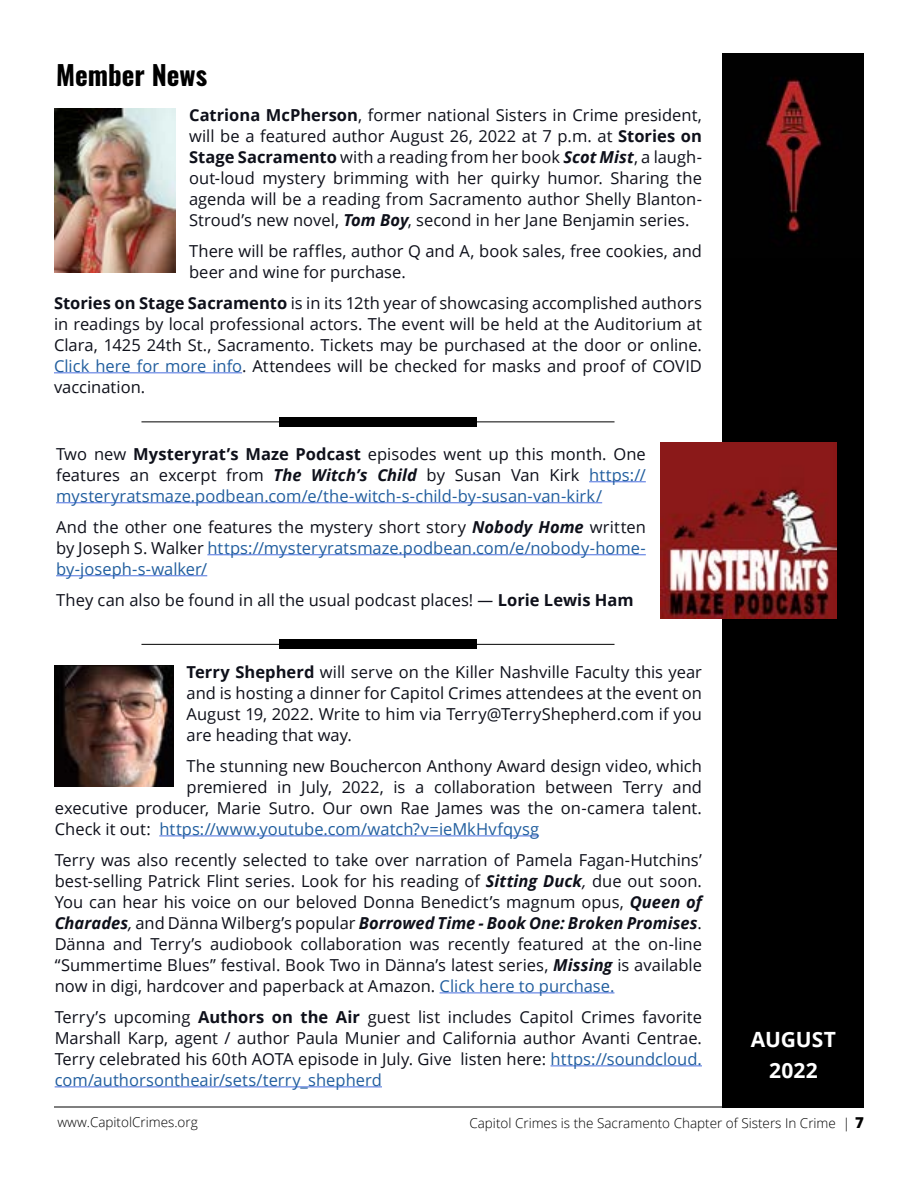
<style>
.page{position:relative;width:918px;height:1188px;background:#fff}
.page>*{position:absolute;margin:0;border:0;box-sizing:border-box;transform-origin:0 0}
.t1{font:27px "Oswald";color:#000}
.t2{font:700 21px/31px "Open Sans";color:#fff;text-align:center}
.t3{font:16.5px/21px "Open Sans";color:#0e101a;text-align:justify}
.t4{font:16.5px/21px "Open Sans";color:#215e9e;text-align:justify}
.t5{font:300 13.5px "Open Sans";color:#000}
.s1{font-weight:700}
.s2{font-weight:700;font-style:italic}
.s3{color:#215e9e}
.s4{color:#0e101a}
.s5{font-weight:700;color:#0e101a}
.s6{font-weight:700;font-style:italic;color:#0e101a}
.s7{font-style:italic}
.s8{font-weight:800;font-size:15px}
</style>
<div class="page">
<hr style="left:54px;top:1107px;width:810px;height:1px;background:#000">
<div style="left:723px;top:54px;width:141px;height:1053px;background:#000"></div>
<img style="left:765px;top:78px;width:58px;height:155px">
<img style="left:661px;top:442px;width:176px;height:176px">
<hr style="left:54px;top:372px;width:188px;height:1px;background:#4a6ee0">
<hr style="left:141px;top:421px;width:474px;height:1px;background:#000">
<div style="left:279px;top:417px;width:198px;height:9px;background:#000"></div>
<hr style="left:159px;top:835px;width:380px;height:1px;background:#4a6ee0">
<hr style="left:440px;top:992px;width:174px;height:1px;background:#4a6ee0">
<hr style="left:551px;top:1065px;width:151px;height:1px;background:#4a6ee0">
<hr style="left:55px;top:1086px;width:327px;height:1px;background:#4a6ee0">
<hr style="left:141px;top:644px;width:474px;height:1px;background:#000">
<div style="left:279px;top:639px;width:198px;height:10px;background:#000"></div>
<hr style="left:589px;top:481px;width:57px;height:1px;background:#4a6ee0">
<hr style="left:56px;top:502px;width:546px;height:1px;background:#4a6ee0">
<hr style="left:207px;top:554px;width:439px;height:1px;background:#4a6ee0">
<hr style="left:56px;top:575px;width:151px;height:1px;background:#4a6ee0">
<img style="left:54px;top:665px;width:119px;height:122px">
<img style="left:55px;top:108px;width:121px;height:165px">
<h1 class="t1" style="left:56px;top:51px;width:153px">Member News</h1>
<p class="t3" style="left:189px;top:104px;width:514px"><span class="s1">Catriona McPherson</span>, former national Sisters in Crime president, will be a featured author August 26, 2022 at 7 p.m. at <span class="s1">Stories on Stage Sacramento</span> with a reading from her book <span class="s2">Scot Mist</span>, a laugh&shy;out-loud mystery brimming with her quirky humor. Sharing the agenda will be a reading from Sacramento author Shelly Blanton-Stroud’s new novel, <span class="s2">Tom Boy</span>, second in her Jane Benjamin series.</p>
<p class="t3" style="left:189px;top:240px;width:514px">There will be raffles, author Q and A, book sales, free cookies, and beer and wine for purchase.</p>
<p class="t3" style="left:54px;top:292px;width:650px"><span class="s1">Stories on Stage Sacramento</span> is in its 12th year of showcasing accomplished authors in readings by local professional actors. The event will be held at the Auditorium at Clara, 1425 24th St., Sacramento. Tickets may be purchased at the door or online.<br><span class="s3">Click here for more info</span>. Attendees will be checked for masks and proof of COVID vaccination.</p>
<p class="t4" style="left:56px;top:443px;width:591px"><span class="s4">Two new</span> <span class="s5">Mysteryrat’s Maze Podcast</span> <span class="s4">episodes went up this month. One features an excerpt from</span> <span class="s6">The Witch’s Child</span> <span class="s4">by Susan Van Kirk</span> https:// mysteryratsmaze.podbean.com/e/the-witch-s-child-by-susan-van-kirk/</p>
<p class="t4" style="left:56px;top:516px;width:591px"><span class="s4">And the other one features the mystery short story</span> <span class="s6">Nobody Home</span> <span class="s4">written by Joseph S. Walker</span> https://mysteryratsmaze.podbean.com/e/nobody-home&shy;by-joseph-s-walker/</p>
<p class="t3" style="left:56px;top:589px;width:579px">They can also be found in all the usual podcast places! <span class="s7">—</span> <span class="s1">Lorie Lewis Ham</span></p>
<p class="t3" style="left:187px;top:661px;width:517px"><span class="s1">Terry Shepherd</span> will serve on the Killer Nashville Faculty this year and is hosting a dinner for Capitol Crimes attendees at the event on August 19, 2022. Write to him via Terry@TerryShepherd.com if you are heading that way.</p>
<p class="t3" style="left:187px;top:755px;width:517px">The stunning new Bouchercon Anthony Award design video, which</p>
<p class="t3" style="left:187px;top:776px;width:517px">premiered in July, 2022, is a collaboration between Terry and</p>
<p class="t3" style="left:55px;top:797px;width:649px">executive producer, Marie Sutro. Our own Rae James was the on-camera talent.</p>
<p class="t4" style="left:55px;top:818px;width:486px"><span class="s4">Check it out:</span> https://www.youtube.com/watch?v=ieMkHvfqysg</p>
<p class="t3" style="left:55px;top:849px;width:649px">Terry was also recently selected to take over narration of Pamela Fagan-Hutchins’ best-selling Patrick Flint series. Look for his reading of <span class="s2">Sitting Duck</span><span class="s7">,</span> due out soon.<br>You can hear his voice on our beloved Donna Benedict’s magnum opus, <span class="s2">Queen of Charades</span><span class="s7">,</span> and Dänna Wilberg’s popular <span class="s2">Borrowed Time - Book One: Broken Promises</span>.<br>Dänna and Terry’s audiobook collaboration was recently featured at the on-line “Summertime Blues” festival. Book Two in Dänna’s latest series, <span class="s2">Missing</span> is available now in digi, hardcover and paperback at Amazon. <span class="s3">Click here to purchase.</span></p>
<p class="t3" style="left:55px;top:1006px;width:649px">Terry’s upcoming <span class="s1">Authors on the Air</span> guest list includes Capitol Crimes favorite Marshall Karp, agent / author Paula Munier and California author Avanti Centrae.<br>Terry celebrated his 60th AOTA episode in July. Give listen here: <span class="s3">https://soundcloud. com/authorsontheair/sets/terry_shepherd</span></p>
<p class="t2" style="left:751px;top:1024px;width:87px">AUGUST<br>2022</p>
<p class="t5" style="left:58px;top:1113px;width:142px">www.CapitolCrimes.org</p>
<p class="t5" style="left:469px;top:1114px;width:396px">Capitol Crimes is the Sacramento Chapter of Sisters In Crime | <span class="s8">7</span></p>
</div>
